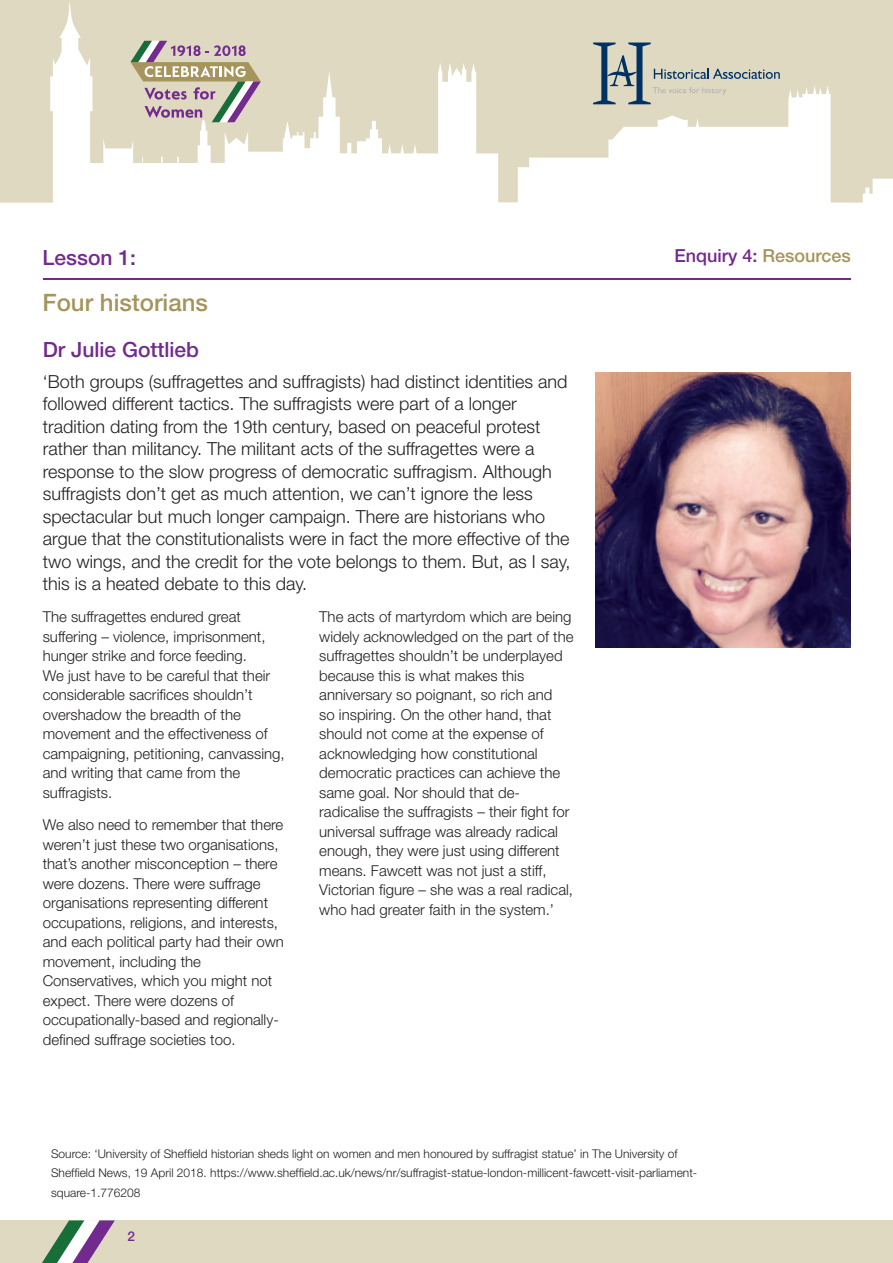
<style>
.page{position:relative;width:893px;height:1263px;background:#fff}
.page>*{position:absolute;margin:0;border:0;box-sizing:border-box;transform-origin:0 0}
.t1{font:500 24px "Helvetica Neue";color:#a5945b}
.t2{font:500 21px "Helvetica Neue";color:#722a8e}
.t3{font:300 18px/22.5px "Helvetica Neue";color:#231f20}
.t4{font:500 18px "Helvetica Neue";color:#722a8e}
.t5{font:300 15px/19.5px "Helvetica Neue";color:#231f20}
.t6{font:500 13.5px "Helvetica Neue";color:#722a8e}
.t7{font:300 12px/19.5px "Helvetica Neue";color:#231f20}
.s1{color:#a5945b}
</style>
<div class="page">
<svg style="left:0;top:0;width:893px;height:203px;fill:#e0d9c2"></svg>
<div style="left:0;top:1220px;width:893px;height:43px;background:#e0d9c2"></div>
<svg style="left:42px;top:1220px;width:73px;height:43px"></svg>
<svg style="left:593px;top:43px;width:187px;height:61px;background:#c1c2b5"></svg>
<svg style="left:131px;top:41px;width:130px;height:81px;background:#c1b5a9"></svg>
<hr style="left:43px;top:278px;width:807px;height:2px;background:#722a8e">
<img style="left:595px;top:372px;width:255px;height:276px">
<h2 class="t2" style="left:43px;top:245px;width:95px">Lesson 1:</h2>
<h1 class="t1" style="left:43px;top:288px;width:167px">Four historians</h1>
<h2 class="t2" style="left:43px;top:337px;width:158px">Dr Julie Gottlieb</h2>
<p class="t3" style="left:43px;top:369px;width:529px">‘Both groups (suffragettes and suffragists) had distinct identities and followed different tactics. The suffragists were part of a longer tradition dating from the 19th century, based on peaceful protest rather than militancy. The militant acts of the suffragettes were a response to the slow progress of democratic suffragism. Although suffragists don’t get as much attention, we can’t ignore the less spectacular but much longer campaign. There are historians who argue that the constitutionalists were in fact the more effective of the two wings, and the credit for the vote belongs to them. But, as I say, this is a heated debate to this day.</p>
<p class="t5" style="left:43px;top:607px;width:243px">The suffragettes endured great suffering – violence, imprisonment, hunger strike and force feeding.<br>We just have to be careful that their considerable sacrifices shouldn’t overshadow the breadth of the movement and the effectiveness of campaigning, petitioning, canvassing, and writing that came from the suffragists.</p>
<p class="t5" style="left:43px;top:815px;width:243px">We also need to remember that there weren’t just these two organisations, that’s another misconception – there were dozens. There were suffrage organisations representing different occupations, religions, and interests, and each political party had their own movement, including the Conservatives, which you might not expect. There were dozens of occupationally-based and regionally&shy;defined suffrage societies too.</p>
<p class="t5" style="left:319px;top:607px;width:256px">The acts of martyrdom which are being widely acknowledged on the part of the suffragettes shouldn’t be underplayed because this is what makes this anniversary so poignant, so rich and<br>so inspiring. On the other hand, that should not come at the expense of acknowledging how constitutional democratic practices can achieve the same goal. Nor should that de&shy;radicalise the suffragists – their fight for universal suffrage was already radical enough, they were just using different means. Fawcett was not just a stiff, Victorian figure – she was a real radical, who had greater faith in the system.’</p>
<p class="t4" style="left:674px;top:245px;width:178px">Enquiry 4: <span class="s1">Resources</span></p>
<p class="t7" style="left:51px;top:1143px;width:648px">Source: ‘University of Sheffield historian sheds light on women and men honoured by suffragist statue’ in The University of<br>Sheffield News, 19 April 2018. https://www.sheffield.ac.uk/news/nr/suffragist-statue-london-millicent-fawcett-visit-parliament&shy;square-1.776208</p>
<p class="t6" style="left:128px;top:1228px;width:9px">2</p>
</div>
